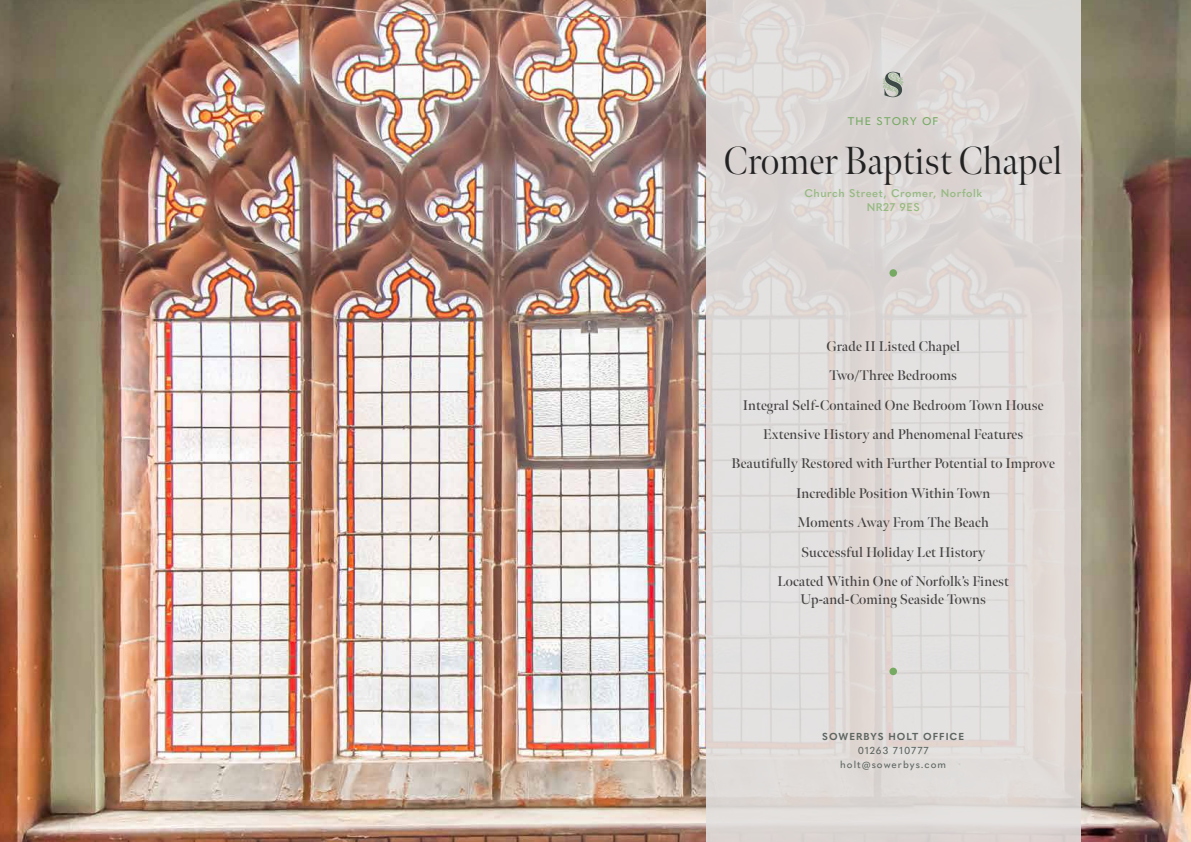
<style>
.page{position:relative;width:1191px;height:842px;background:#fff}
.page>*{position:absolute;margin:0;border:0;box-sizing:border-box;transform-origin:0 0}
.t1{font:300 39px "Meno Banner";color:#222223}
.t2{font:600 14px/29.3px "Meno Banner";letter-spacing:.01em;color:#434141;text-align:center}
.t3{font:600 11px/14px "Quasimoda";letter-spacing:.05em;color:#96ba81;text-align:center}
.t4{font:500 11px "Quasimoda";letter-spacing:.1em;color:#76aa62}
.t5{font:500 10px/14px "Quasimoda";letter-spacing:.1em;color:#5e6662;text-align:center}
.t6{font:700 10px "Quasimoda";letter-spacing:.1em;color:#5e6662}
</style>
<div class="page">
<img style="left:0;top:0;width:1191px;height:842px">
<div style="left:706px;top:0;width:374px;height:842px;background:#e0dad8"></div>
<div style="left:889px;top:269px;width:8px;height:8px;background:#76aa62;border-radius:50%"></div>
<div style="left:889px;top:668px;width:8px;height:7px;background:#76aa62;border-radius:50%"></div>
<svg style="left:882px;top:72px;width:21px;height:25px"></svg>
<p class="t4" style="left:848px;top:113px;width:92px">THE STORY OF</p>
<h1 class="t1" style="left:724px;top:137px;width:340px">Cromer Baptist Chapel</h1>
<p class="t3" style="left:804px;top:186px;width:179px">Church Street, Cromer, Norfolk<br>NR27 9ES</p>
<p class="t2" style="left:731px;top:332px;width:325px">Grade II Listed Chapel<br>Two/Three Bedrooms<br>Integral Self-Contained One Bedroom Town House Extensive History and Phenomenal Features Beautifully Restored with Further Potential to Improve Incredible Position Within Town<br>Moments Away From The Beach<br>Successful Holiday Let History<br>Located Within One of Norfolk’s Finest</p>
<p class="t2" style="left:800px;top:584px;width:187px">Up-and-Coming Seaside Towns</p>
<p class="t6" style="left:822px;top:728px;width:143px">SOWERBYS HOLT OFFICE</p>
<p class="t5" style="left:840px;top:742px;width:107px">01263 710777 holt@sowerbys.com</p>
</div>
